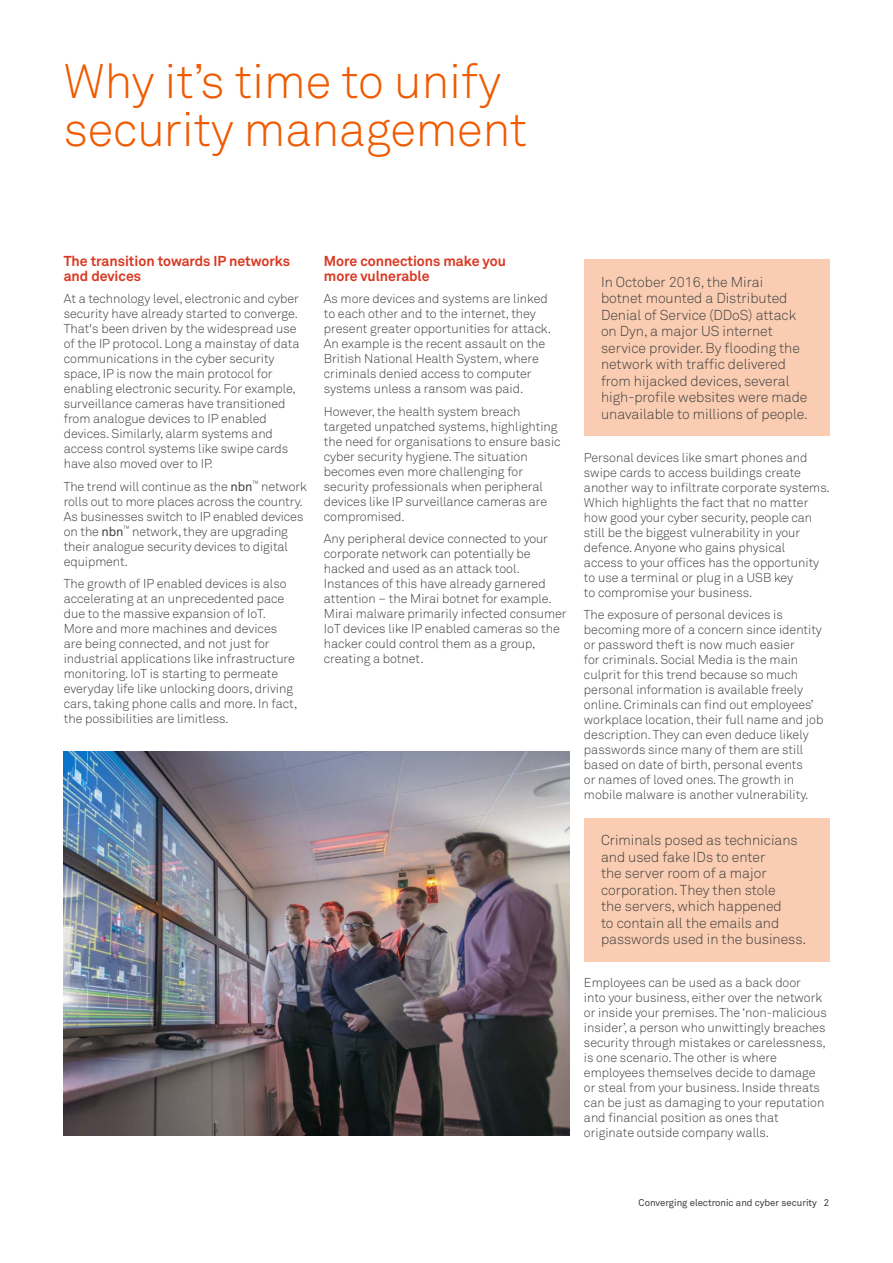
<style>
.page{position:relative;width:893px;height:1263px;background:#fff}
.page>*{position:absolute;margin:0;border:0;box-sizing:border-box;transform-origin:0 0}
.Heads__32pt__D{font:300 48px/48px "Telstra Akkurat";color:#f05a00}
.t1{font:300 14.25px/16.5px "Telstra Akkurat";color:#414141}
.Subhead__Bold_9_5pt{font:700 14.25px/15px "Telstra Akkurat";color:#d93923}
.Body__Text__1_2sp{font:300 12.75px/15px "Telstra Akkurat";color:#414141}
.Body__Text__2sp{font:300 12.75px/15px "Telstra Akkurat";color:#414141}
.Body__Text__1sp{font:300 12.75px/15px "Telstra Akkurat";color:#414141}
.t2{font:9.75px "Telstra Akkurat";color:#414141}
.s1{font-weight:400}
</style>
<div class="page">
<div style="left:584px;top:260px;width:245px;height:176px;background:#facdb2"></div>
<div style="left:584px;top:818px;width:245px;height:143px;background:#facdb2"></div>
<img style="left:64px;top:752px;width:505px;height:383px">
<p class="Heads__32pt__D" style="left:64px;top:57px;width:465px">Why it’s time to unify security management</p>
<p class="Subhead__Bold_9_5pt" style="left:64px;top:253px;width:228px">The transition towards IP networks and devices</p>
<p class="Body__Text__1_2sp" style="left:64px;top:291px;width:237px">At a technology level, electronic and cyber security have already started to converge.<br>That's been driven by the widespread use of the IP protocol. Long a mainstay of data communications in the cyber security space, IP is now the main protocol for enabling electronic security. For example, surveillance cameras have transitioned from analogue devices to IP enabled devices. Similarly, alarm systems and access control systems like swipe cards have also moved over to IP.</p>
<p class="Body__Text__1_2sp" style="left:64px;top:479px;width:245px">The trend will continue as the <span class="s1">nbn</span><sup>™</sup> network rolls out to more places across the country.<br>As businesses switch to IP enabled devices on the <span class="s1">nbn</span><sup>™</sup> network, they are upgrading their analogue security devices to digital equipment.</p>
<p class="Body__Text__2sp" style="left:64px;top:576px;width:235px">The growth of IP enabled devices is also accelerating at an unprecedented pace due to the massive expansion of IoT.<br>More and more machines and devices are being connected, and not just for industrial applications like infrastructure monitoring. IoT is starting to permeate everyday life like unlocking doors, driving cars, taking phone calls and more. In fact, the possibilities are limitless.</p>
<p class="Subhead__Bold_9_5pt" style="left:324px;top:253px;width:184px">More connections make you more vulnerable</p>
<p class="Body__Text__1_2sp" style="left:324px;top:291px;width:229px">As more devices and systems are linked to each other and to the internet, they present greater opportunities for attack.<br>An example is the recent assault on the British National Health System, where criminals denied access to computer systems unless a ransom was paid.</p>
<p class="Body__Text__1_2sp" style="left:324px;top:404px;width:238px">However, the health system breach targeted unpatched systems, highlighting the need for organisations to ensure basic cyber security hygiene. The situation becomes even more challenging for security professionals when peripheral devices like IP surveillance cameras are compromised.</p>
<p class="Body__Text__1_2sp" style="left:324px;top:531px;width:244px">Any peripheral device connected to your corporate network can potentially be hacked and used as an attack tool.<br>Instances of this have already garnered attention – the Mirai botnet for example.<br>Mirai malware primarily infected consumer IoT devices like IP enabled cameras so the hacker could control them as a group, creating a botnet.</p>
<p class="t1" style="left:601px;top:273px;width:208px">In October 2016, the Mirai botnet mounted a Distributed<br>Denial of Service (DDoS) attack on Dyn, a major US internet service provider. By flooding the network with traffic delivered from hijacked devices, several high-profile websites were made unavailable to millions of people.</p>
<p class="Body__Text__1_2sp" style="left:584px;top:450px;width:247px">Personal devices like smart phones and swipe cards to access buildings create another way to infiltrate corporate systems.<br>Which highlights the fact that no matter how good your cyber security, people can still be the biggest vulnerability in your defence. Anyone who gains physical<br>access to your offices has the opportunity to use a terminal or plug in a USB key<br>to compromise your business.</p>
<p class="Body__Text__1sp" style="left:584px;top:607px;width:241px">The exposure of personal devices is becoming more of a concern since identity or password theft is now much easier<br>for criminals. Social Media is the main culprit for this trend because so much personal information is available freely online. Criminals can find out employees’ workplace location, their full name and job description. They can even deduce likely passwords since many of them are still based on date of birth, personal events<br>or names of loved ones. The growth in mobile malware is another vulnerability.</p>
<p class="t1" style="left:601px;top:832px;width:207px">Criminals posed as technicians and used fake IDs to enter<br>the server room of a major corporation. They then stole<br>the servers, which happened<br>to contain all the emails and passwords used in the business.</p>
<p class="Body__Text__2sp" style="left:584px;top:975px;width:244px">Employees can be used as a back door<br>into your business, either over the network or inside your premises. The ‘non-malicious insider’, a person who unwittingly breaches security through mistakes or carelessness, is one scenario. The other is where employees themselves decide to damage or steal from your business. Inside threats can be just as damaging to your reputation and financial position as ones that originate outside company walls.</p>
<p class="t2" style="left:639px;top:1197px;width:192px">Converging electronic and cyber security 2</p>
</div>
